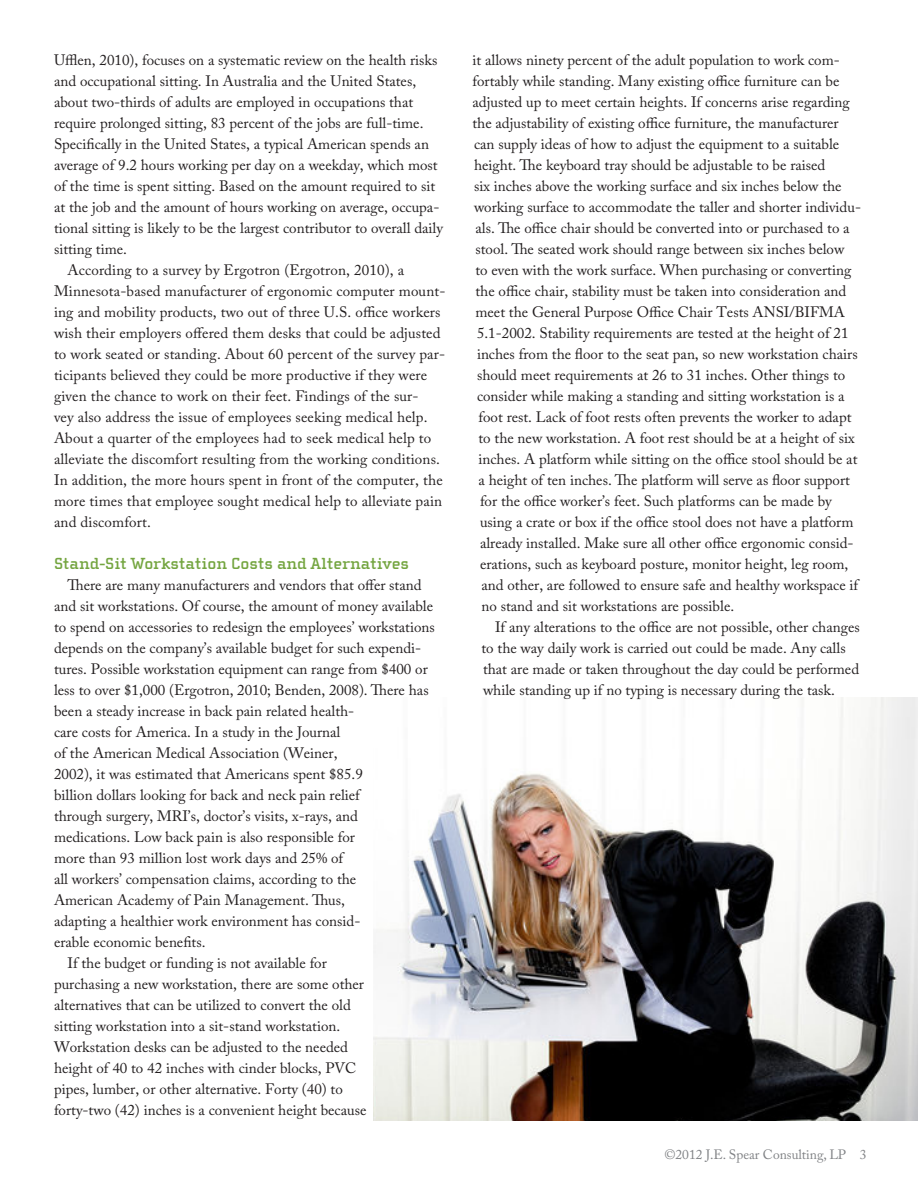
<style>
.page{position:relative;width:918px;height:1188px;background:#fff}
.page>*{position:absolute;margin:0;border:0;box-sizing:border-box;transform-origin:0 0}
.t1{font:700 16.5px "Cholla Slab";color:#74a540}
.t2{font:15px/21px "Adobe Caslon Pro";color:#231f20}
.t3{font:13.5px "Adobe Caslon Pro";color:#808285}
</style>
<div class="page">
<img style="left:374px;top:698px;width:544px;height:422px">
<p class="t2" style="left:54px;top:49px;width:391px">Ufflen, 2010), focuses on a systematic review on the health risks and occupational sitting. In Australia and the United States, about two-thirds of adults are employed in occupations that require prolonged sitting, 83 percent of the jobs are full-time.<br>Specifically in the United States, a typical American spends an average of 9.2 hours working per day on a weekday, which most of the time is spent sitting. Based on the amount required to sit at the job and the amount of hours working on average, occupa&shy;tional sitting is likely to be the largest contributor to overall daily sitting time.</p>
<p class="t2" style="left:54px;top:259px;width:393px;text-indent:14px">According to a survey by Ergotron (Ergotron, 2010), a Minnesota-based manufacturer of ergonomic computer mount&shy;ing and mobility products, two out of three U.S. office workers wish their employers offered them desks that could be adjusted to work seated or standing. About 60 percent of the survey par&shy;ticipants believed they could be more productive if they were given the chance to work on their feet. Findings of the sur-<br>vey also address the issue of employees seeking medical help.<br>About a quarter of the employees had to seek medical help to alleviate the discomfort resulting from the working conditions.<br>In addition, the more hours spent in front of the computer, the more times that employee sought medical help to alleviate pain and discomfort.</p>
<p class="t1" style="left:54px;top:554px;width:357px">Stand-Sit Workstation Costs and Alternatives</p>
<p class="t2" style="left:54px;top:574px;width:382px;text-indent:14px">There are many manufacturers and vendors that offer stand and sit workstations. Of course, the amount of money available to spend on accessories to redesign the employees’ workstations depends on the company’s available budget for such expendi&shy;tures. Possible workstation equipment can range from $400 or less to over $1,000 (Ergotron, 2010; Benden, 2008). There has been a steady increase in back pain related health-<br>care costs for America. In a study in the Journal<br>of the American Medical Association (Weiner,<br>2002), it was estimated that Americans spent $85.9<br>billion dollars looking for back and neck pain relief<br>through surgery, MRI’s, doctor’s visits, x-rays, and medications. Low back pain is also responsible for<br>more than 93 million lost work days and 25% of<br>all workers’ compensation claims, according to the<br>American Academy of Pain Management. Thus,<br>adapting a healthier work environment has consid-<br>erable economic benefits.</p>
<p class="t2" style="left:54px;top:952px;width:314px;text-indent:14px">If the budget or funding is not available for purchasing a new workstation, there are some other alternatives that can be utilized to convert the old sitting workstation into a sit-stand workstation.<br>Workstation desks can be adjusted to the needed height of 40 to 42 inches with cinder blocks, PVC pipes, lumber, or other alternative. Forty (40) to forty-two (42) inches is a convenient height because</p>
<p class="t2" style="left:472px;top:49px;width:369px">it allows ninety percent of the adult population to work com-</p>
<p class="t2" style="left:472px;top:70px;width:368px">fortably while standing. Many existing office furniture can be</p>
<p class="t2" style="left:472px;top:91px;width:379px">adjusted up to meet certain heights. If concerns arise regarding</p>
<p class="t2" style="left:472px;top:112px;width:368px">the adjustability of existing office furniture, the manufacturer</p>
<p class="t2" style="left:474px;top:133px;width:367px">can supply ideas of how to adjust the equipment to a suitable</p>
<p class="t2" style="left:474px;top:154px;width:353px">height. The keyboard tray should be adjustable to be raised</p>
<p class="t2" style="left:474px;top:175px;width:369px">six inches above the working surface and six inches below the</p>
<p class="t2" style="left:474px;top:196px;width:389px">working surface to accommodate the taller and shorter individu-</p>
<p class="t2" style="left:476px;top:217px;width:376px">als. The office chair should be converted into or purchased to a</p>
<p class="t2" style="left:476px;top:238px;width:370px">stool. The seated work should range between six inches below</p>
<p class="t2" style="left:476px;top:259px;width:377px">to even with the work surface. When purchasing or converting</p>
<p class="t2" style="left:476px;top:280px;width:372px">the office chair, stability must be taken into consideration and</p>
<p class="t2" style="left:476px;top:301px;width:371px">meet the General Purpose Office Chair Tests ANSI/BIFMA</p>
<p class="t2" style="left:477px;top:322px;width:373px">5.1-2002. Stability requirements are tested at the height of 21</p>
<p class="t2" style="left:477px;top:343px;width:382px">inches from the floor to the seat pan, so new workstation chairs</p>
<p class="t2" style="left:477px;top:364px;width:370px">should meet requirements at 26 to 31 inches. Other things to</p>
<p class="t2" style="left:477px;top:385px;width:369px">consider while making a standing and sitting workstation is a</p>
<p class="t2" style="left:478px;top:406px;width:375px">foot rest. Lack of foot rests often prevents the worker to adapt</p>
<p class="t2" style="left:478px;top:427px;width:378px">to the new workstation. A foot rest should be at a height of six</p>
<p class="t2" style="left:478px;top:448px;width:380px">inches. A platform while sitting on the office stool should be at</p>
<p class="t2" style="left:478px;top:469px;width:373px">a height of ten inches. The platform will serve as floor support</p>
<p class="t2" style="left:480px;top:490px;width:353px">for the office worker’s feet. Such platforms can be made by</p>
<p class="t2" style="left:480px;top:511px;width:375px">using a crate or box if the office stool does not have a platform</p>
<p class="t2" style="left:480px;top:532px;width:375px">already installed. Make sure all other office ergonomic consid-</p>
<p class="t2" style="left:480px;top:553px;width:370px">erations, such as keyboard posture, monitor height, leg room,</p>
<p class="t2" style="left:482px;top:574px;width:378px">and other, are followed to ensure safe and healthy workspace if</p>
<p class="t2" style="left:482px;top:595px;width:254px">no stand and sit workstations are possible.</p>
<p class="t2" style="left:482px;top:616px;width:380px;text-indent:14px">If any alterations to the office are not possible, other changes to the way daily work is carried out could be made. Any calls that are made or taken throughout the day could be performed while standing up if no typing is necessary during the task.</p>
<p class="t3" style="left:664px;top:1146px;width:204px">©2012 J.E. Spear Consulting, LP 3</p>
</div>
